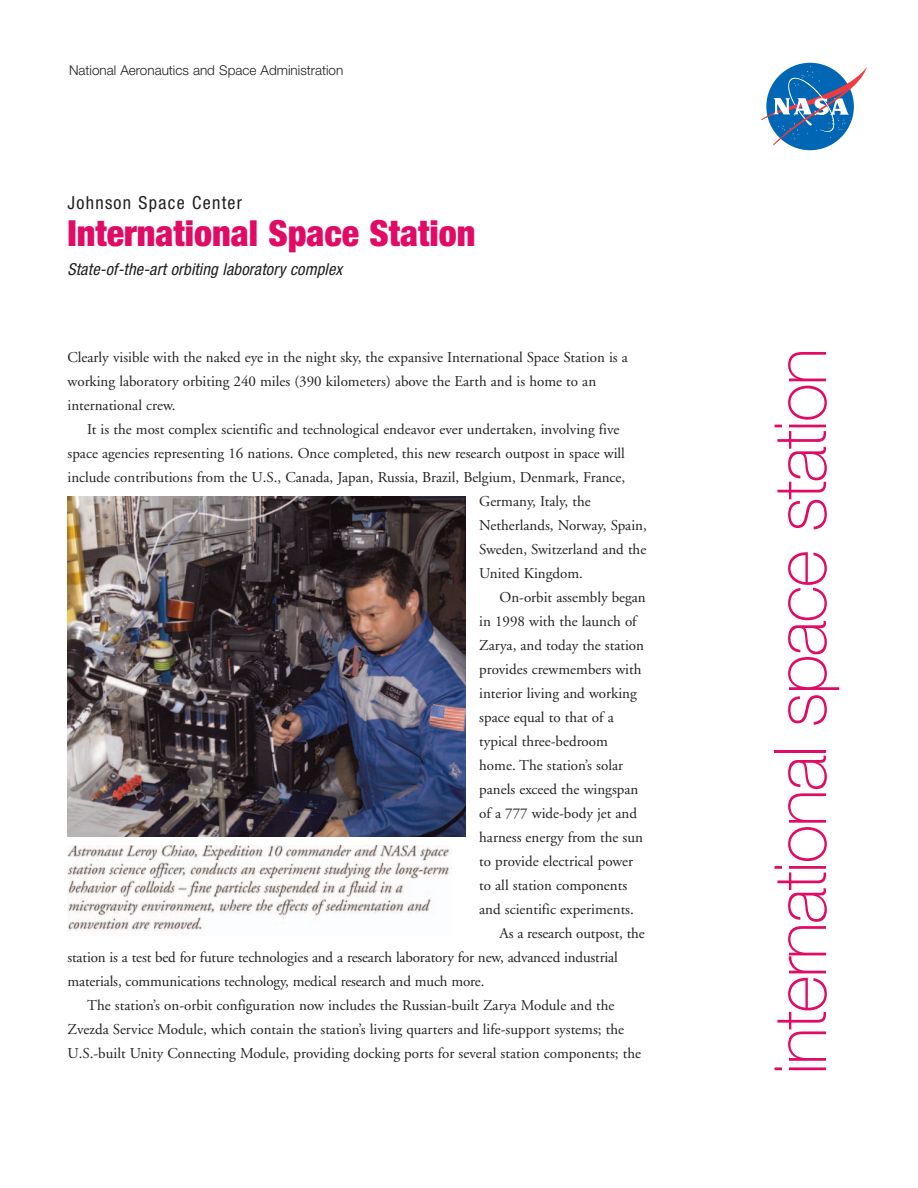
<style>
.page{position:relative;width:918px;height:1188px;background:#fff}
.page>*{position:absolute;margin:0;border:0;box-sizing:border-box;transform-origin:0 0}
.t1{font:100 72px "Helvetica Neue";letter-spacing:-.03em;color:#e10a64}
.t2{font:900 condensed 36px "Helvetica Neue";color:#e10a64}
.t3{font:condensed 18px "Helvetica Neue";letter-spacing:.07em;color:#231f20}
.t4{font:italic condensed 16.5px "Helvetica Neue";letter-spacing:.01em;color:#231f20}
.t5{font:15px/24px "Adobe Garamond";color:#231f20}
.t6{font:300 13.5px "Helvetica Neue";color:#231f20}
</style>
<div class="page">
<div style="left:766px;top:63px;width:88px;height:87px;background:#0166b3;border-radius:50%"></div>
<svg style="left:761px;top:66px;width:106px;height:80px"></svg>
<img style="left:68px;top:496px;width:398px;height:340px">
<img style="left:68px;top:845px;width:384px;height:91px">
<p class="t6" style="left:69px;top:65px;width:276px">National Aeronautics and Space Administration</p>
<p class="t3" style="left:68px;top:196px;width:176px">Johnson Space Center</p>
<h1 class="t2" style="left:68px;top:220px;width:410px">International Space Station</h1>
<p class="t4" style="left:68px;top:263px;width:276px">State-of-the-art orbiting laboratory complex</p>
<p class="t5" style="left:68px;top:346px;width:562px">Clearly visible with the naked eye in the night sky, the expansive International Space Station is a working laboratory orbiting 240 miles (390 kilometers) above the Earth and is home to an international crew.</p>
<p class="t5" style="left:87px;top:418px;width:534px">It is the most complex scientific and technological endeavor ever undertaken, involving five</p>
<p class="t5" style="left:68px;top:442px;width:559px">space agencies representing 16 nations. Once completed, this new research outpost in space will</p>
<p class="t5" style="left:68px;top:466px;width:559px">include contributions from the U.S., Canada, Japan, Russia, Brazil, Belgium, Denmark, France,</p>
<p class="t5" style="left:479px;top:490px;width:113px">Germany, Italy, the</p>
<p class="t5" style="left:479px;top:514px;width:169px">Netherlands, Norway, Spain,</p>
<p class="t5" style="left:479px;top:538px;width:169px">Sweden, Switzerland and the</p>
<p class="t5" style="left:479px;top:562px;width:105px">United Kingdom.</p>
<p class="t5" style="left:479px;top:586px;width:168px;text-indent:20px">On-orbit assembly began in 1998 with the launch of<br>Zarya, and today the station provides crewmembers with interior living and working space equal to that of a typical three-bedroom home. The station’s solar panels exceed the wingspan of a 777 wide-body jet and harness energy from the sun to provide electrical power to all station components and scientific experiments.</p>
<p class="t5" style="left:68px;top:922px;width:579px;text-indent:432px">As a research outpost, the station is a test bed for future technologies and a research laboratory for new, advanced industrial materials, communications technology, medical research and much more.</p>
<p class="t5" style="left:68px;top:994px;width:575px;text-indent:20px">The station’s on-orbit configuration now includes the Russian-built Zarya Module and the<br>Zvezda Service Module, which contain the station’s living quarters and life-support systems; the<br>U.S.-built Unity Connecting Module, providing docking ports for several station components; the</p>
<p class="t1" style="left:775px;top:1075px;width:728px;rotate:-90deg">international space station</p>
</div>
